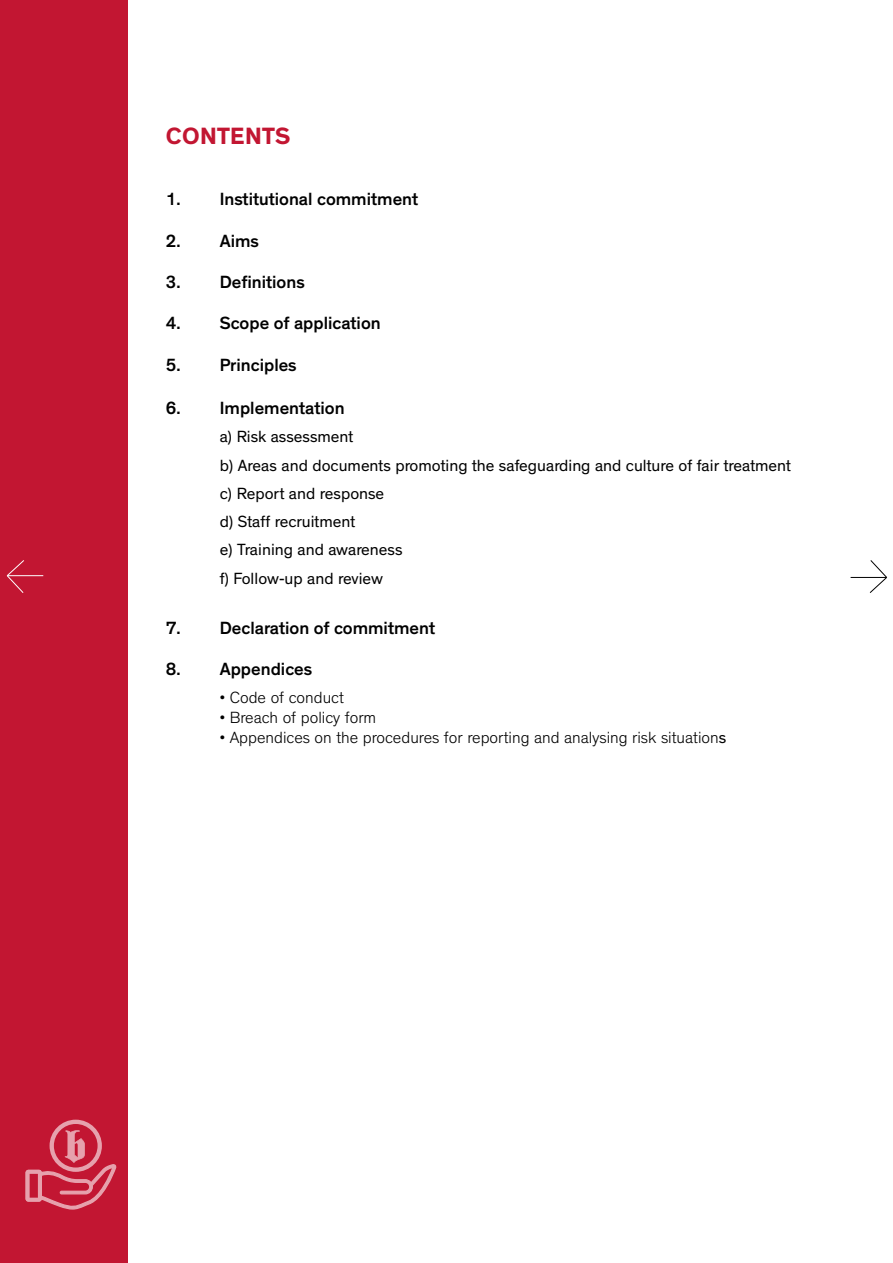
<style>
.page{position:relative;width:893px;height:1263px;background:#fff}
.page>*{position:absolute;margin:0;border:0;box-sizing:border-box;transform-origin:0 0}
.t1{font:700 24px "Theinhardt";letter-spacing:.015em;color:#c21632}
.t2{font:500 18px "Theinhardt";color:#000}
.t3{font:16.5px/28.3px "Theinhardt";color:#000}
.t4{font:300 16.5px "Theinhardt";color:#000}
.s1{font-weight:400}
</style>
<div class="page">
<div style="left:0;top:0;width:128px;height:1263px;background:#c21632"></div>
<hr style="left:851px;top:577px;width:35px;height:1px;background:#000">
<svg style="left:869px;top:560px;width:18px;height:33px"></svg>
<hr style="left:7px;top:575px;width:36px;height:1px;background:#fff">
<svg style="left:6px;top:560px;width:19px;height:33px"></svg>
<svg style="left:26px;top:1120px;width:91px;height:89px"></svg>
<h1 class="t1" style="left:166px;top:121px;width:126px">CONTENTS</h1>
<p class="t2" style="left:166px;top:188px;width:254px">1. Institutional commitment</p>
<p class="t2" style="left:166px;top:230px;width:95px">2. Aims</p>
<p class="t2" style="left:166px;top:271px;width:141px">3. Definitions</p>
<p class="t2" style="left:166px;top:313px;width:216px">4. Scope of application</p>
<p class="t2" style="left:166px;top:354px;width:132px">5. Principles</p>
<p class="t2" style="left:166px;top:397px;width:180px">6. Implementation</p>
<p class="t3" style="left:220px;top:423px;width:573px">a) Risk assessment<br>b) Areas and documents promoting the safeguarding and culture of fair treatment c) Report and response<br>d) Staff recruitment<br>e) Training and awareness<br>f) Follow-up and review</p>
<p class="t2" style="left:166px;top:617px;width:271px">7. Declaration of commitment</p>
<p class="t2" style="left:166px;top:658px;width:148px">8. Appendices</p>
<p class="t4" style="left:220px;top:688px;width:126px">• Code of conduct</p>
<p class="t4" style="left:220px;top:708px;width:158px">• Breach of policy form</p>
<p class="t4" style="left:220px;top:728px;width:508px">• Appendices on the procedures for reporting and analysing risk situation<span class="s1">s</span></p>
</div>
